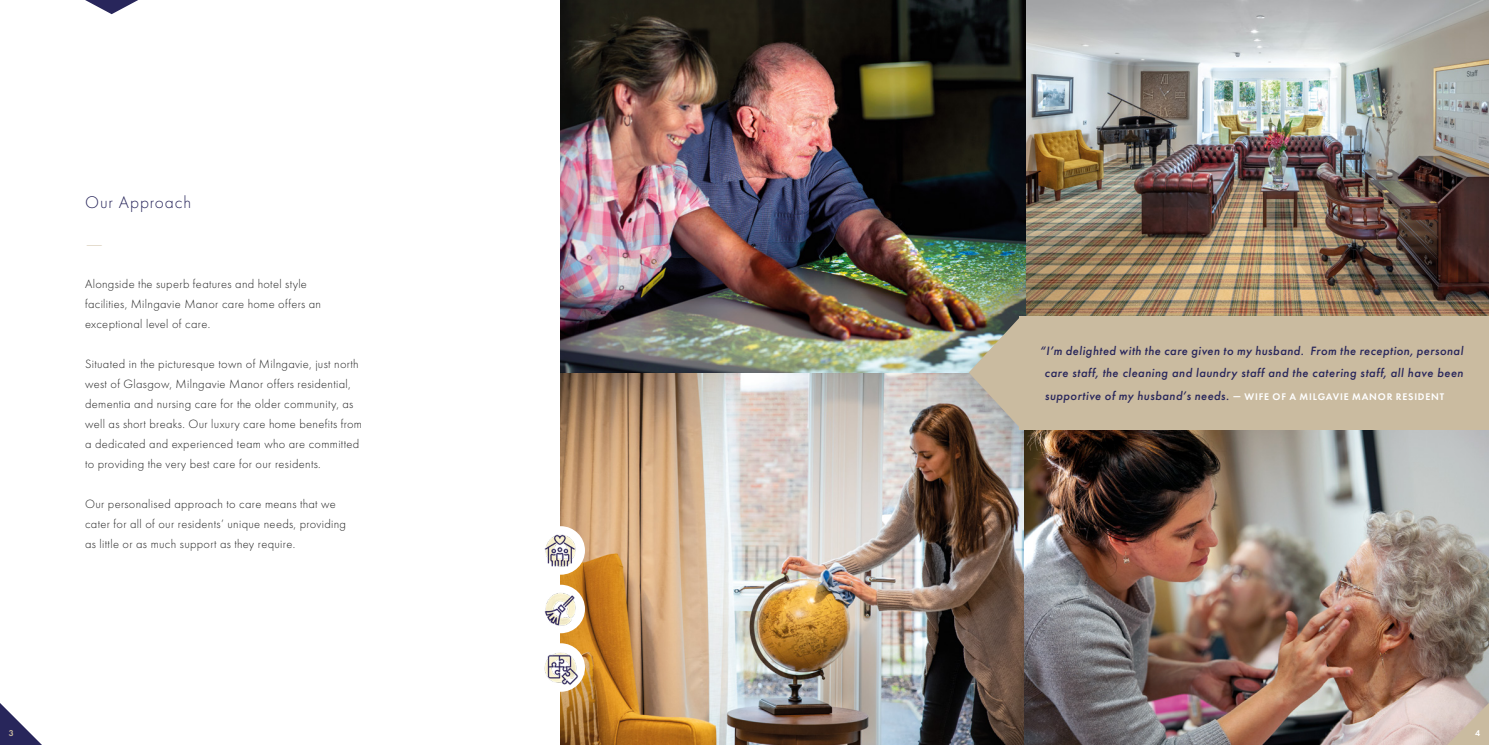
<style>
.page{position:relative;width:1489px;height:745px;background:#fff}
.page>*{position:absolute;margin:0;border:0;box-sizing:border-box;transform-origin:0 0}
.t1{font:300 17.5px "Futura PT";letter-spacing:.05em;color:#28265b}
.t2{font:300 12.5px/20px "Futura PT";letter-spacing:.025em;color:#212121}
.t3{font:italic 500 12.5px/22.5px "Futura PT";letter-spacing:.035em;color:#28265b;text-align:justify}
.t4{font:300 12.5px "Futura PT";color:#cabba0;scale:2 1}
.t5{font:600 8.75px "Futura PT";color:#cabba0}
.t6{font:600 8.75px "Futura PT";color:#fff}
.s1{font-weight:600;font-style:normal;font-size:10px;color:#fff}
</style>
<div class="page">
<img style="left:560px;top:0;width:464px;height:744px">
<img style="left:1024px;top:0;width:464px;height:315px">
<img style="left:1024px;top:429px;width:464px;height:315px">
<img style="left:968px;top:315px;width:51px;height:114px">
<div style="left:1019px;top:315px;width:469px;height:114px;background:#cabba0"></div>
<div style="left:536px;top:642px;width:49px;height:49px;background:#fff;border-radius:50%"></div>
<div style="left:536px;top:584px;width:49px;height:48px;background:#fff;border-radius:50%"></div>
<div style="left:536px;top:526px;width:49px;height:48px;background:#fff;border-radius:50%"></div>
<img style="left:544px;top:587px;width:37px;height:42px">
<img style="left:544px;top:529px;width:37px;height:42px">
<img style="left:544px;top:646px;width:37px;height:42px">
<svg style="left:0;top:703px;width:41px;height:41px"></svg>
<svg style="left:1446px;top:702px;width:42px;height:42px;background:#cfbfb0"></svg>
<svg style="left:85px;top:0;width:53px;height:14px"></svg>
<h1 class="t1" style="left:85px;top:192px;width:108px">Our Approach</h1>
<p class="t4" style="left:85px;top:236px;width:11px">—</p>
<p class="t2" style="left:85px;top:273px;width:237px">Alongside the superb features and hotel style facilities, Milngavie Manor care home offers an exceptional level of care.</p>
<p class="t2" style="left:85px;top:353px;width:278px">Situated in the picturesque town of Milngavie, just north west of Glasgow, Milngavie Manor offers residential, dementia and nursing care for the older community, as well as short breaks. Our luxury care home benefits from a dedicated and experienced team who are committed to providing the very best care for our residents.</p>
<p class="t2" style="left:85px;top:493px;width:262px">Our personalised approach to care means that we cater for all of our residents’ unique needs, providing as little or as much support as they require.</p>
<p class="t3" style="left:1044px;top:339px;width:420px;text-indent:-5px">“I’m delighted with the care given to my husband. From the reception, personal care staff, the cleaning and laundry staff and the catering staff, all have been supportive of my husband’s needs. <span class="s1">— WIFE OF A MILGAVIE MANOR RESIDENT</span></p>
<p class="t5" style="left:9px;top:727px;width:6px">3</p>
<p class="t6" style="left:1474px;top:727px;width:6px">4</p>
</div>
